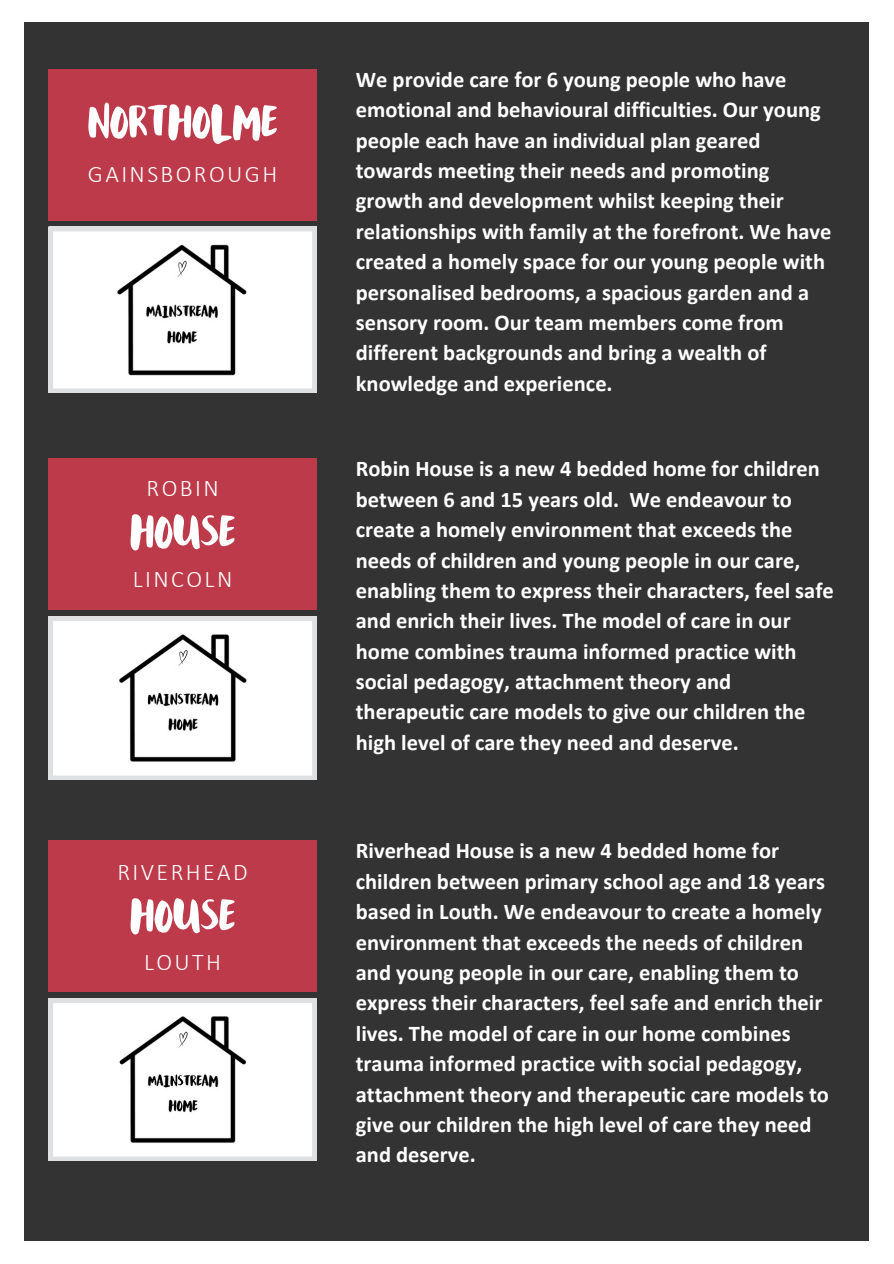
<style>
.page{position:relative;width:894px;height:1264px;background:#fff}
.page>*{position:absolute;margin:0;border:0;box-sizing:border-box;transform-origin:0 0}
.t1{font:54px "Mix Brush";color:#fff}
.t2{font:300 24px "Calibri";letter-spacing:.1em;color:#fff}
.t3{font:700 22.5px/30.3px "Calibri";color:#fff}
</style>
<div class="page">
<div style="left:25px;top:23px;width:843px;height:1217px;background:#333"></div>
<svg style="left:49px;top:998px;width:267px;height:162px;background:#ececec"></svg>
<svg style="left:49px;top:616px;width:267px;height:163px;background:#ececec"></svg>
<div style="left:49px;top:458px;width:267px;height:151px;background:#bd3a4b"></div>
<svg style="left:49px;top:227px;width:267px;height:166px;background:#ebebec"></svg>
<div style="left:49px;top:69px;width:267px;height:151px;background:#bd3a4b"></div>
<div style="left:49px;top:840px;width:267px;height:151px;background:#bd3a4b"></div>
<h2 class="t1" style="left:88px;top:103px;width:191px">NORTHOLME</h2>
<p class="t2" style="left:88px;top:164px;width:191px">GAINSBOROUGH</p>
<h2 class="t2" style="left:146px;top:478px;width:74px">ROBIN</h2>
<p class="t1" style="left:130px;top:512px;width:107px">HOUSE</p>
<p class="t2" style="left:133px;top:569px;width:101px">LINCOLN</p>
<h1 class="t2" style="left:117px;top:862px;width:132px">RIVERHEAD</h1>
<h2 class="t1" style="left:130px;top:896px;width:107px">HOUSE</h2>
<p class="t2" style="left:144px;top:951px;width:79px">LOUTH</p>
<h1 class="t3" style="left:356px;top:66px;width:477px">We provide care for 6 young people who have emotional and behavioural difficulties. Our young people each have an individual plan geared towards meeting their needs and promoting growth and development whilst keeping their relationships with family at the forefront. We have created a homely space for our young people with personalised bedrooms, a spacious garden and a sensory room. Our team members come from different backgrounds and bring a wealth of knowledge and experience.</h1>
<p class="t3" style="left:356px;top:455px;width:479px">Robin House is a new 4 bedded home for children between 6 and 15 years old. We endeavour to create a homely environment that exceeds the needs of children and young people in our care, enabling them to express their characters, feel safe and enrich their lives. The model of care in our home combines trauma informed practice with social pedagogy, attachment theory and therapeutic care models to give our children the high level of care they need and deserve.</p>
<p class="t3" style="left:356px;top:837px;width:474px">Riverhead House is a new 4 bedded home for children between primary school age and 18 years based in Louth. We endeavour to create a homely environment that exceeds the needs of children and young people in our care, enabling them to express their characters, feel safe and enrich their lives. The model of care in our home combines trauma informed practice with social pedagogy, attachment theory and therapeutic care models to give our children the high level of care they need and deserve.</p>
</div>
